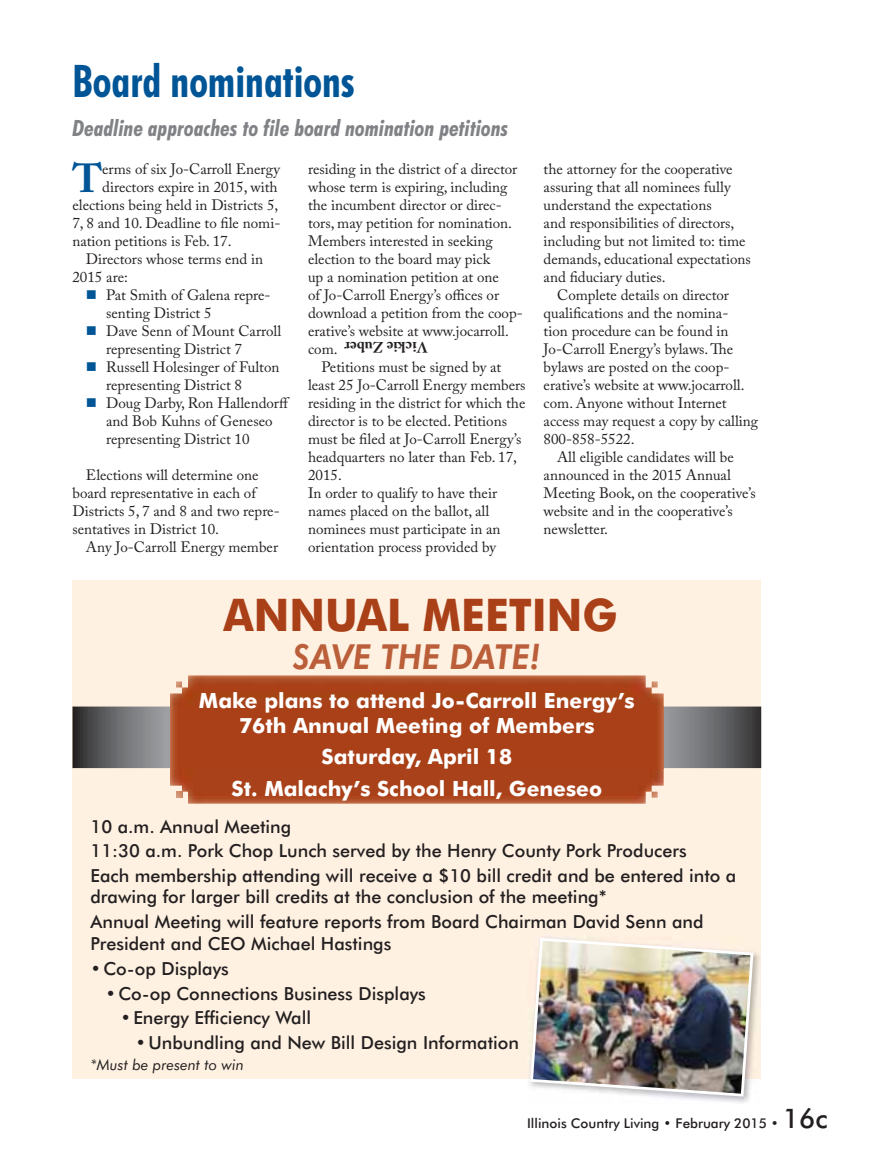
<style>
.page{position:relative;width:878px;height:1159px;background:#fff}
.page>*{position:absolute;margin:0;border:0;box-sizing:border-box;transform-origin:0 0}
.t1{font:700 condensed 45px "Futura BT";color:#005596;scale:.93 1}
.t2{font:700 45px "Futura BT";color:#a94018;scale:.93 1}
.t3{font:700 40.35px "Adobe Caslon Pro";color:#005596}
.t4{font:italic 800 34.5px "Futura BT";color:#ba5f39;scale:.93 1}
.t5{font:italic 700 condensed 22.5px "Futura BT";color:#808285}
.t6{font:700 21px/25.2px "Futura BT";color:#fff;text-align:center}
.t7{font:500 18px/24.6px "Futura BT";color:#231f20}
.t8{font:15px/18px "Adobe Caslon Pro";color:#231f20}
.t9{font:italic 15px "Futura BT";color:#231f20}
.t10{font:700 15px "Adobe Caslon Pro";color:#231f20}
.t11{font:500 13.5px "Futura BT";color:#231f20}
.s1{font-size:27px}
</style>
<div class="page">
<div style="left:72px;top:580px;width:689px;height:498px;background:#fff1e2"></div>
<img style="left:528px;top:953px;width:233px;height:150px">
<img style="left:529px;top:937px;width:226px;height:160px">
<svg style="left:72px;top:706px;width:689px;height:61px;background:#6d6d6e"></svg>
<img style="left:170px;top:675px;width:493px;height:128px">
<img style="left:170px;top:706px;width:493px;height:61px">
<div style="left:176px;top:681px;width:481px;height:116px;background:#a94018"></div>
<svg style="left:176px;top:791px;width:6px;height:6px"></svg>
<h1 class="t1" style="left:72px;top:58px;width:305px">Board nominations</h1>
<h3 class="t5" style="left:72px;top:116px;width:437px">Deadline approaches to file board nomination petitions</h3>
<h2 class="t3" style="left:72px;top:163px;width:31px">T</h2>
<p class="t8" style="left:102px;top:161px;width:179px">erms of six Jo-Carroll Energy</p>
<p class="t8" style="left:308px;top:161px;width:216px">residing in the district of a director whose term is expiring, including the incumbent director or direc&shy;tors, may petition for nomination.<br>Members interested in seeking election to the board may pick<br>up a nomination petition at one<br>of Jo-Carroll Energy’s offices or download a petition from the coop&shy;erative’s website at www.jocarroll. com.</p>
<p class="t8" style="left:308px;top:359px;width:219px;text-indent:14px">Petitions must be signed by at least 25 Jo-Carroll Energy members residing in the district for which the director is to be elected. Petitions must be filed at Jo-Carroll Energy’s headquarters no later than Feb. 17,<br>2015.<br>In order to qualify to have their names placed on the ballot, all nominees must participate in an orientation process provided by</p>
<p class="t8" style="left:102px;top:179px;width:177px">directors expire in 2015, with</p>
<p class="t8" style="left:72px;top:197px;width:207px">elections being held in Districts 5,</p>
<p class="t8" style="left:72px;top:215px;width:209px">7, 8 and 10. Deadline to file nomi-</p>
<p class="t8" style="left:72px;top:233px;width:161px">nation petitions is Feb. 17.</p>
<p class="t8" style="left:86px;top:251px;width:179px">Directors whose terms end in</p>
<p class="t8" style="left:72px;top:269px;width:57px">2015 are:</p>
<p class="t8" style="left:106px;top:287px;width:166px">Pat Smith of Galena repre-</p>
<p class="t8" style="left:106px;top:305px;width:107px">senting District 5</p>
<p class="t8" style="left:106px;top:323px;width:176px">Dave Senn of Mount Carroll</p>
<p class="t8" style="left:106px;top:341px;width:137px">representing District 7</p>
<p class="t8" style="left:106px;top:359px;width:175px">Russell Holesinger of Fulton</p>
<p class="t8" style="left:106px;top:377px;width:137px">representing District 8</p>
<p class="t8" style="left:106px;top:395px;width:185px">Doug Darby, Ron Hallendorff</p>
<p class="t8" style="left:106px;top:413px;width:168px">and Bob Kuhns of Geneseo</p>
<p class="t8" style="left:106px;top:431px;width:145px">representing District 10</p>
<p class="t8" style="left:72px;top:467px;width:209px;text-indent:14px">Elections will determine one board representative in each of<br>Districts 5, 7 and 8 and two repre&shy;sentatives in District 10.</p>
<p class="t8" style="left:86px;top:539px;width:194px">Any Jo-Carroll Energy member</p>
<p class="t10" style="left:427px;top:353px;width:84px;rotate:-180deg">Vickie Zuber</p>
<p class="t8" style="left:543px;top:161px;width:209px">the attorney for the cooperative assuring that all nominees fully understand the expectations<br>and responsibilities of directors, including but not limited to: time demands, educational expectations and fiduciary duties.</p>
<p class="t8" style="left:557px;top:287px;width:173px">Complete details on director</p>
<p class="t8" style="left:543px;top:305px;width:186px">qualifications and the nomina-</p>
<p class="t8" style="left:543px;top:323px;width:186px">tion procedure can be found in</p>
<p class="t8" style="left:543px;top:341px;width:191px">Jo-Carroll Energy’s bylaws. The</p>
<p class="t8" style="left:543px;top:359px;width:187px">bylaws are posted on the coop-</p>
<p class="t8" style="left:543px;top:377px;width:202px">erative’s website at www.jocarroll.</p>
<p class="t8" style="left:543px;top:395px;width:185px">com. Anyone without Internet</p>
<p class="t8" style="left:543px;top:413px;width:216px">access may request a copy by calling</p>
<p class="t8" style="left:543px;top:431px;width:92px">800-858-5522.</p>
<p class="t8" style="left:557px;top:449px;width:178px">All eligible candidates will be</p>
<p class="t8" style="left:543px;top:467px;width:189px">announced in the 2015 Annual</p>
<p class="t8" style="left:543px;top:485px;width:214px">Meeting Book, on the cooperative’s</p>
<p class="t8" style="left:543px;top:503px;width:191px">website and in the cooperative’s</p>
<p class="t8" style="left:543px;top:521px;width:66px">newsletter.</p>
<h1 class="t2" style="left:223px;top:592px;width:425px">ANNUAL MEETING</h1>
<h3 class="t4" style="left:293px;top:644px;width:267px">SAVE THE DATE!</h3>
<h3 class="t6" style="left:199px;top:688px;width:437px">Make plans to attend Jo-Carroll Energy’s<br>76th Annual Meeting of Members</h3>
<h3 class="t6" style="left:232px;top:741px;width:372px;line-height:31.2px">Saturday, April 18<br>St. Malachy’s School Hall, Geneseo</h3>
<p class="t7" style="left:90px;top:814px;width:647px">10 a.m. Annual Meeting<br>11:30 a.m. Pork Chop Lunch served by the Henry County Pork Producers<br>Each membership attending will receive a $10 bill credit and be entered into a</p>
<p class="t7" style="left:90px;top:885px;width:614px">drawing for larger bill credits at the conclusion of the meeting*<br>Annual Meeting will feature reports from Board Chairman David Senn and</p>
<p class="t7" style="left:90px;top:931px;width:302px">President and CEO Michael Hastings</p>
<p class="t7" style="left:90px;top:957px;width:140px">• Co-op Displays</p>
<p class="t7" style="left:105px;top:981px;width:322px">• Co-op Connections Business Displays</p>
<p class="t7" style="left:120px;top:1006px;width:192px">• Energy Efficiency Wall</p>
<p class="t7" style="left:135px;top:1030px;width:385px">• Unbundling and New Bill Design Information</p>
<p class="t9" style="left:90px;top:1055px;width:155px">*Must be present to win</p>
<p class="t11" style="left:527px;top:1115px;width:302px">Illinois Country Living • February 2015 • <span class="s1">16c</span></p>
</div>
